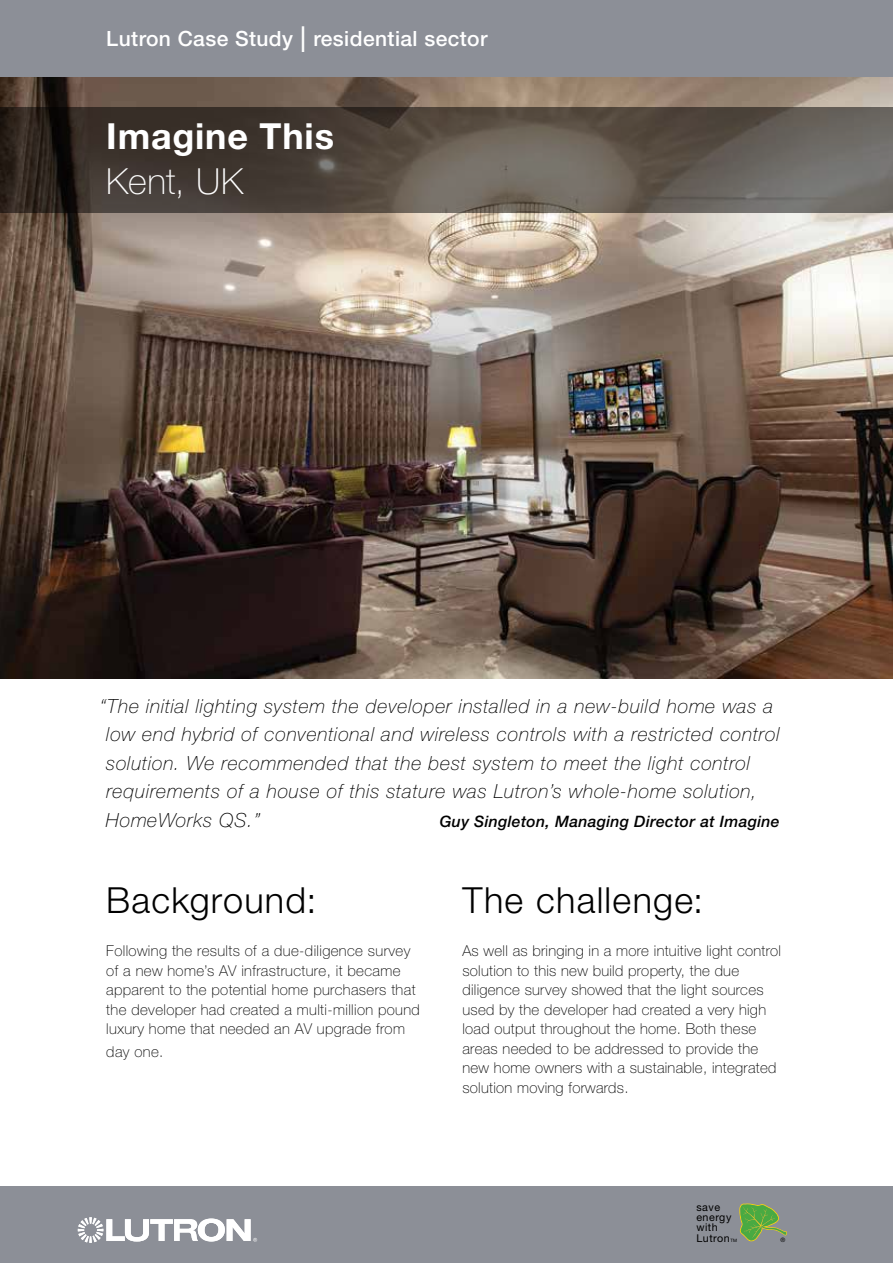
<style>
.page{position:relative;width:893px;height:1263px;background:#fff}
.page>*{position:absolute;margin:0;border:0;box-sizing:border-box;transform-origin:0 0}
.t1{font:300 36px "Helvetica Neue LT Std";letter-spacing:.035em;color:#000}
.t2{font:700 36px "Helvetica Neue LT Std";letter-spacing:.02em;color:#fff}
.t3{font:100 36px "Helvetica Neue LT Std";letter-spacing:.01em;color:#fff}
.t4{font:500 21px "Helvetica Neue LT Std";letter-spacing:.02em;color:#fff}
.t5{font:italic 100 19.5px/28.5px "Helvetica Neue";letter-spacing:.04em;color:#000}
.t6{font:italic 500 15.75px "Helvetica Neue";letter-spacing:.02em;color:#000}
.t7{font:100 15px/19.5px "Helvetica Neue LT Std";letter-spacing:.02em;color:#000}
.t8{font:10.8px/10.2px "Helvetica Neue LT Std";letter-spacing:.05em;color:#000}
.t9{font:6px "Helvetica Neue LT Std";color:#000}
.t10{font:4.5px "Helvetica Neue LT Std";color:#000}
.s1{font-weight:300;font-size:36px}
</style>
<div class="page">
<img style="left:0;top:77px;width:893px;height:602px">
<div style="left:0;top:0;width:893px;height:77px;background:#8c8f97"></div>
<div style="left:0;top:1186px;width:893px;height:77px;background:#8c8f97"></div>
<svg style="left:78px;top:1217px;width:179px;height:26px"></svg>
<svg style="left:739px;top:1203px;width:48px;height:39px"></svg>
<svg style="left:0;top:107px;width:893px;height:106px;background:#544c45"></svg>
<h2 class="t4" style="left:106px;top:26px;width:383px">Lutron Case Study <span class="s1">l</span> residential sector</h2>
<h1 class="t2" style="left:106px;top:114px;width:229px">Imagine This</h1>
<h1 class="t3" style="left:106px;top:161px;width:138px">Kent, UK</h1>
<p class="t5" style="left:100px;top:692px;width:681px">“The initial lighting system the developer installed in a new-build home was a low end hybrid of conventional and wireless controls with a restricted control solution. We recommended that the best system to meet the light control requirements of a house of this stature was Lutron’s whole-home solution, HomeWorks QS.”</p>
<p class="t6" style="left:440px;top:812px;width:341px">Guy Singleton, Managing Director at Imagine</p>
<h1 class="t1" style="left:106px;top:878px;width:212px">Background:</h1>
<p class="t7" style="left:106px;top:941px;width:315px">Following the results of a due-diligence survey of a new home’s AV infrastructure, it became apparent to the potential home purchasers that the developer had created a multi-million pound luxury home that needed an AV upgrade from</p>
<p class="t7" style="left:106px;top:1042px;width:59px">day one.</p>
<h1 class="t1" style="left:462px;top:878px;width:242px">The challenge:</h1>
<p class="t7" style="left:462px;top:941px;width:320px">As well as bringing in a more intuitive light control solution to this new build property, the due diligence survey showed that the light sources used by the developer had created a very high load output throughout the home. Both these areas needed to be addressed to provide the new home owners with a sustainable, integrated solution moving forwards.</p>
<p class="t8" style="left:696px;top:1202px;width:37px">save energy with<br>Lutron</p>
<p class="t10" style="left:730px;top:1237px;width:8px">TM</p>
<p class="t9" style="left:780px;top:1236px;width:6px">®</p>
</div>
